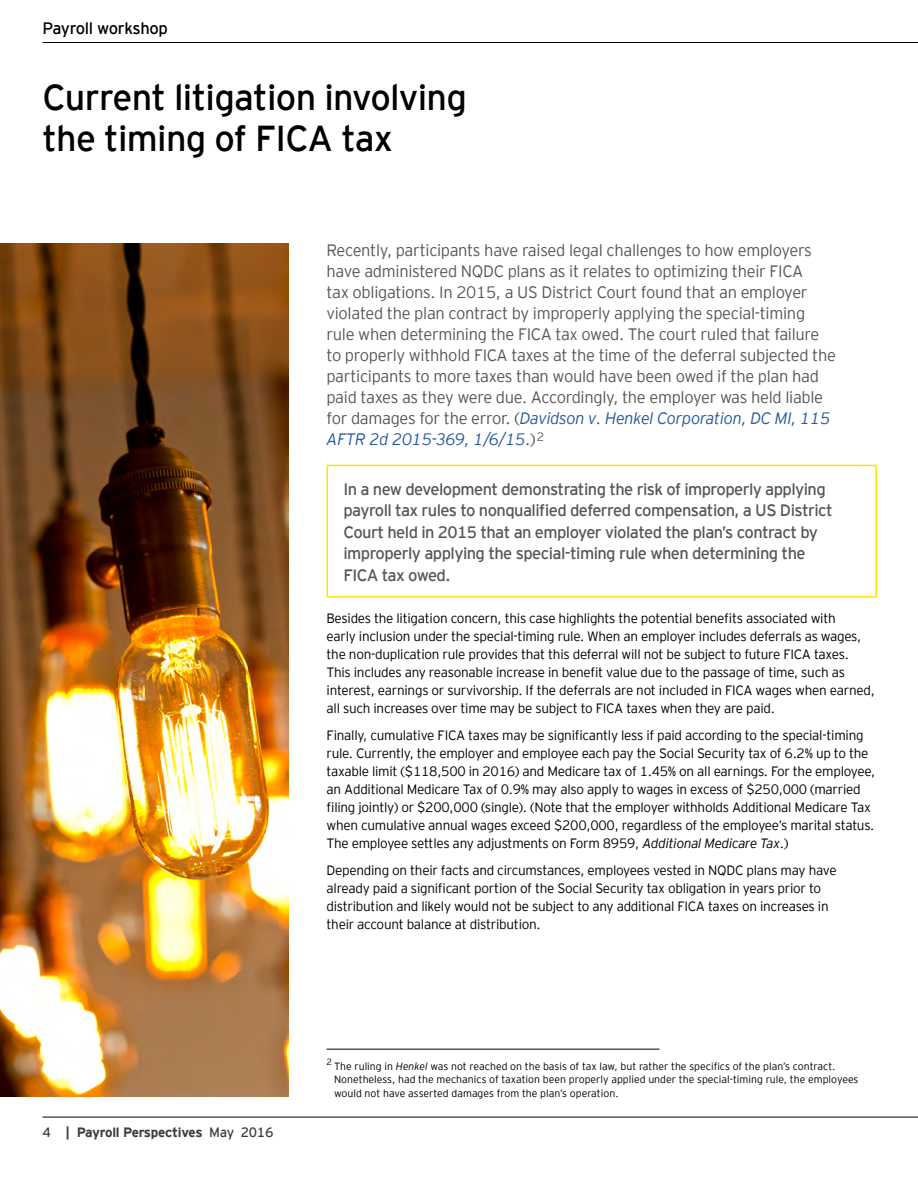
<style>
.page{position:relative;width:918px;height:1188px;background:#fff}
.page>*{position:absolute;margin:0;border:0;box-sizing:border-box;transform-origin:0 0}
.t1{font:36px/41.4px "EY Interstate";letter-spacing:-.02em;color:#000}
.t2{font:300 16.5px/21px "EY Interstate";letter-spacing:-.02em;color:#575756}
.t3{font:16.5px/21.5px "EY Interstate";letter-spacing:-.035em;color:#575756}
.t4{font:16.5px "EY Interstate";letter-spacing:-.02em;color:#000}
.t5{font:300 13.5px/18px "EY Interstate";letter-spacing:-.02em;color:#000}
.t6{font:700 13.5px "EY Interstate";letter-spacing:-.02em;color:#3c3c3b}
.t7{font:300 10.5px/13.5px "EY Interstate";color:#000}
.s1{font-style:italic;color:#275b9b}
.s2{font-style:italic}
.s3{font-weight:400}
</style>
<div class="page">
<hr style="left:43px;top:42px;width:875px;height:1px;background:#000">
<hr style="left:43px;top:1117px;width:875px;height:1px;background:#000">
<hr style="left:327px;top:465px;width:550px;height:1px;background:#ffe400">
<hr style="left:327px;top:466px;width:1px;height:130px;background:#ffe400">
<hr style="left:875px;top:466px;width:2px;height:130px;background:#ffe400">
<hr style="left:327px;top:596px;width:550px;height:2px;background:#ffe400">
<img style="left:0;top:243px;width:288px;height:854px">
<hr style="left:327px;top:1049px;width:332px;height:1px;background:#000">
<p class="t4" style="left:43px;top:17px;width:127px">Payroll workshop</p>
<h1 class="t1" style="left:42px;top:74px;width:426px">Current litigation involving the timing of FICA tax</h1>
<p class="t2" style="left:327px;top:239px;width:511px">Recently, participants have raised legal challenges to how employers have administered NQDC plans as it relates to optimizing their FICA<br>tax obligations. In 2015, a US District Court found that an employer violated the plan contract by improperly applying the special-timing rule when determining the FICA tax owed. The court ruled that failure to properly withhold FICA taxes at the time of the deferral subjected the participants to more taxes than would have been owed if the plan had paid taxes as they were due. Accordingly, the employer was held liable for damages for the error. (<span class="s1">Davidson v. Henkel Corporation, DC MI, 115<br>AFTR 2d 2015-369, 1/6/15</span>.)<sup>2</sup></p>
<p class="t3" style="left:344px;top:477px;width:491px">In a new development demonstrating the risk of improperly applying payroll tax rules to nonqualified deferred compensation, a US District Court held in 2015 that an employer violated the plan’s contract by improperly applying the special-timing rule when determining the FICA tax owed.</p>
<p class="t5" style="left:327px;top:609px;width:550px">Besides the litigation concern, this case highlights the potential benefits associated with<br>early inclusion under the special-timing rule. When an employer includes deferrals as wages, the non-duplication rule provides that this deferral will not be subject to future FICA taxes.<br>This includes any reasonable increase in benefit value due to the passage of time, such as interest, earnings or survivorship. If the deferrals are not included in FICA wages when earned, all such increases over time may be subject to FICA taxes when they are paid.</p>
<p class="t5" style="left:327px;top:726px;width:550px">Finally, cumulative FICA taxes may be significantly less if paid according to the special-timing rule. Currently, the employer and employee each pay the Social Security tax of 6.2% up to the taxable limit ($118,500 in 2016) and Medicare tax of 1.45% on all earnings. For the employee, an Additional Medicare Tax of 0.9% may also apply to wages in excess of $250,000 (married filing jointly) or $200,000 (single). (Note that the employer withholds Additional Medicare Tax when cumulative annual wages exceed $200,000, regardless of the employee’s marital status.<br>The employee settles any adjustments on Form 8959, <span class="s2">Additional Medicare Tax</span>.)</p>
<p class="t5" style="left:327px;top:860px;width:512px">Depending on their facts and circumstances, employees vested in NQDC plans may have already paid a significant portion of the Social Security tax obligation in years prior to distribution and likely would not be subject to any additional FICA taxes on increases in their account balance at distribution.</p>
<p class="t6" style="left:43px;top:1122px;width:232px"><span class="s3">4</span> | Payroll Perspectives <span class="s3">May 2016</span></p>
<p class="t7" style="left:334px;top:1059px;width:526px;text-indent:-8px"><sup>2</sup> The ruling in <span class="s2">Henkel</span> was not reached on the basis of tax law, but rather the specifics of the plan’s contract.<br>Nonetheless, had the mechanics of taxation been properly applied under the special-timing rule, the employees would not have asserted damages from the plan’s operation.</p>
</div>
